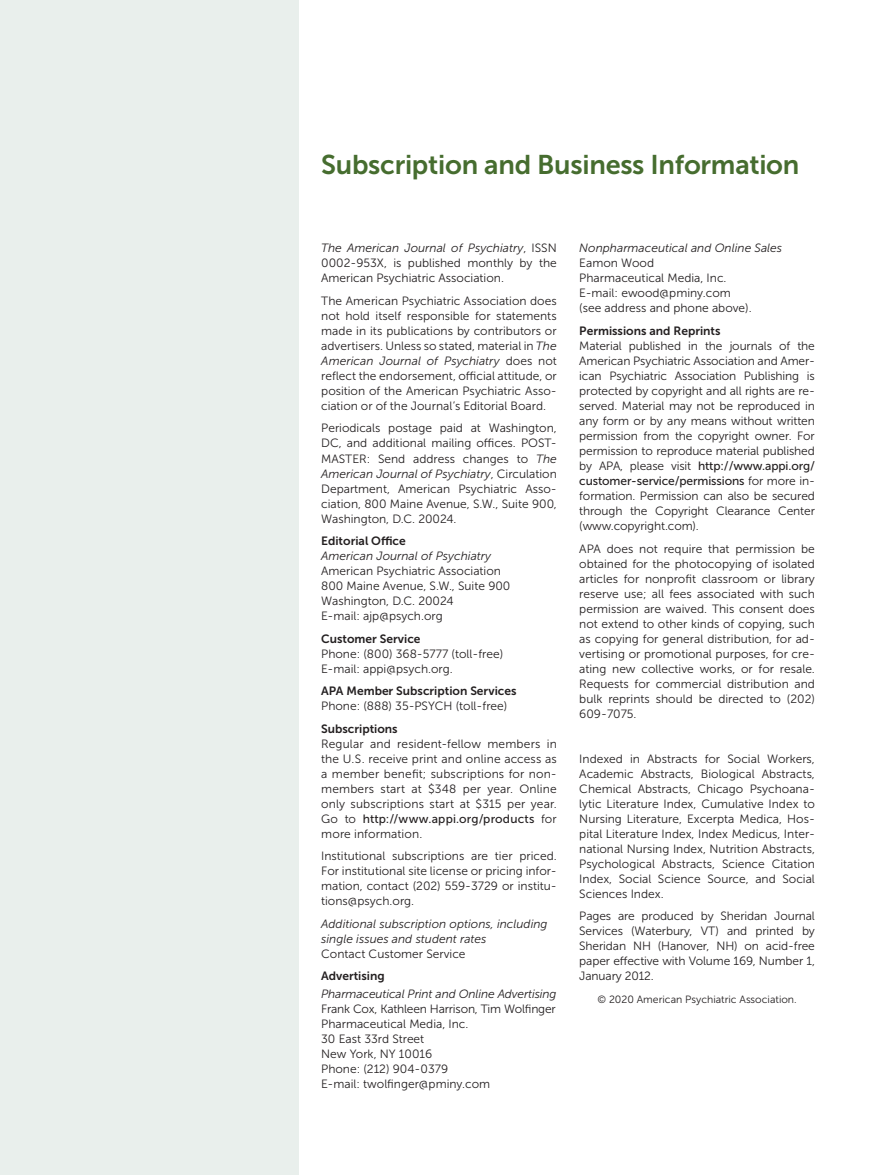
<style>
.page{position:relative;width:878px;height:1175px;background:#fff}
.page>*{position:absolute;margin:0;border:0;box-sizing:border-box;transform-origin:0 0}
.t1{font:27px "Museo Sans 700";letter-spacing:-.01em;color:#466d2f}
.t2{font:12px/15px "Museo Sans 300";color:#231f20;text-align:justify}
.t3{font:italic 12px/15px "Museo Sans 300";color:#231f20}
.t4{font:10.5px "Museo Sans 300";color:#231f20}
.s1{font-style:italic}
.s2{font-family:"Museo Sans 700"}
.s3{font-family:"Museo Sans 500"}
.s4{font-style:normal}
.s5{font-family:"Museo Sans 700";font-style:normal}
</style>
<div class="page">
<div style="left:0;top:0;width:299px;height:1175px;background:#e9efec"></div>
<p class="t1" style="left:321px;top:149px;width:480px">Subscription and Business Information</p>
<p class="t2" style="left:321px;top:241px;width:237px"><span class="s1">The American Journal of Psychiatry</span>, ISSN 0002-953X, is published monthly by the American Psychiatric Association.</p>
<p class="t2" style="left:321px;top:293px;width:237px">The American Psychiatric Association does not hold itself responsible for statements made in its publications by contributors or advertisers. Unless so stated, material in <span class="s1">The American Journal of Psychiatry</span> does not reflect the endorsement, official attitude, or position of the American Psychiatric Asso&shy;ciation or of the Journal’s Editorial Board.</p>
<p class="t2" style="left:321px;top:421px;width:237px">Periodicals postage paid at Washington, DC, and additional mailing offices. POST-MASTER: Send address changes to <span class="s1">The American Journal of Psychiatry</span>, Circulation Department, American Psychiatric Asso&shy;ciation, 800 Maine Avenue, S.W., Suite 900, Washington, D.C. 20024.</p>
<p class="t2" style="left:321px;top:533px;width:191px;text-align:left"><span class="s2">Editorial Office<br></span><span class="s1">American Journal of Psychiatry<br></span>American Psychiatric Association<br>800 Maine Avenue, S.W., Suite 900<br>Washington, D.C. 20024<br>E-mail: ajp@psych.org</p>
<p class="t2" style="left:321px;top:631px;width:183px;text-align:left"><span class="s2">Customer Service<br></span>Phone: (800) 368-5777 (toll-free)<br>E-mail: appi@psych.org.</p>
<p class="t2" style="left:321px;top:683px;width:197px"><span class="s2">APA Member Subscription Services<br></span>Phone: (888) 35-PSYCH (toll-free)</p>
<p class="t2" style="left:321px;top:721px;width:237px;text-align:left"><span class="s2">Subscriptions<br></span>Regular and resident-fellow members in the U.S. receive print and online access as a member benefit; subscriptions for non&shy;members start at $348 per year. Online only subscriptions start at $315 per year.<br>Go to <span class="s3">http://www.appi.org/products</span> for more information.</p>
<p class="t2" style="left:321px;top:848px;width:237px">Institutional subscriptions are tier priced.<br>For institutional site license or pricing infor&shy;mation, contact (202) 559-3729 or institu&shy;tions@psych.org.</p>
<p class="t3" style="left:321px;top:916px;width:228px">Additional subscription options, including single issues and student rates<br><span class="s4">Contact Customer Service</span></p>
<p class="t3" style="left:321px;top:967px;width:237px;line-height:18px"><span class="s5">Advertising<br></span>Pharmaceutical Print and Online Advertising</p>
<p class="t2" style="left:321px;top:1001px;width:236px;text-align:left">Frank Cox, Kathleen Harrison, Tim Wolfinger<br>Pharmaceutical Media, Inc.<br>30 East 33rd Street<br>New York, NY 10016<br>Phone: (212) 904-0379<br>E-mail: twolfinger@pminy.com</p>
<p class="t2" style="left:579px;top:241px;width:204px;text-align:left"><span class="s1">Nonpharmaceutical and Online Sales<br></span>Eamon Wood<br>Pharmaceutical Media, Inc.<br>E-mail: ewood@pminy.com<br>(see address and phone above).</p>
<p class="t2" style="left:579px;top:323px;width:237px;text-align:left"><span class="s2">Permissions and Reprints<br></span>Material published in the journals of the American Psychiatric Association and Amer&shy;ican Psychiatric Association Publishing is protected by copyright and all rights are re&shy;served. Material may not be reproduced in any form or by any means without written permission from the copyright owner. For permission to reproduce material published by APA, please visit <span class="s3">http://www.appi.org/ customer-service/permissions</span> for more in&shy;formation. Permission can also be secured through the Copyright Clearance Center (www.copyright.com).</p>
<p class="t2" style="left:579px;top:541px;width:237px">APA does not require that permission be obtained for the photocopying of isolated articles for nonprofit classroom or library reserve use; all fees associated with such permission are waived. This consent does not extend to other kinds of copying, such as copying for general distribution, for ad&shy;vertising or promotional purposes, for cre&shy;ating new collective works, or for resale.<br>Requests for commercial distribution and bulk reprints should be directed to (202)<br>609-7075.</p>
<p class="t2" style="left:579px;top:751px;width:237px">Indexed in Abstracts for Social Workers, Academic Abstracts, Biological Abstracts, Chemical Abstracts, Chicago Psychoana&shy;lytic Literature Index, Cumulative Index to Nursing Literature, Excerpta Medica, Hos&shy;pital Literature Index, Index Medicus, Inter&shy;national Nursing Index, Nutrition Abstracts, Psychological Abstracts, Science Citation Index, Social Science Source, and Social Sciences Index.</p>
<p class="t2" style="left:579px;top:908px;width:237px">Pages are produced by Sheridan Journal Services (Waterbury, VT) and printed by Sheridan NH (Hanover, NH) on acid-free paper effective with Volume 169, Number 1, January 2012.</p>
<p class="t4" style="left:597px;top:993px;width:201px">© 2020 American Psychiatric Association.</p>
</div>
